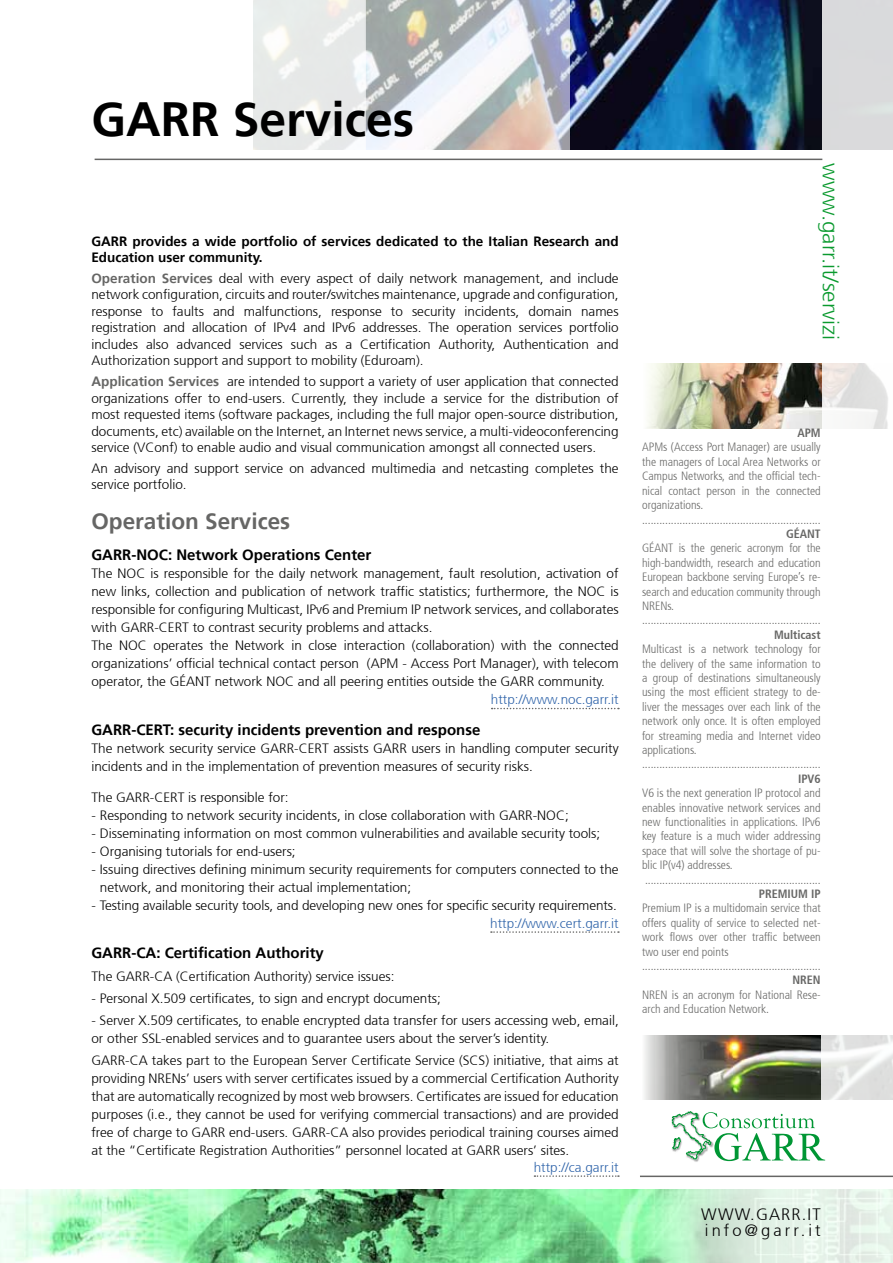
<style>
.page{position:relative;width:893px;height:1263px;background:#fff}
.page>*{position:absolute;margin:0;border:0;box-sizing:border-box;transform-origin:0 0}
.t1{font:700 48px "Frutiger 65";color:#000}
.t2{font:300 22.5px "Frutiger 45";color:#0b9a2f}
.t3{font:700 22.5px "Frutiger 65";color:#666665}
.t4{font:300 16.5px/16.5px "Frutiger 45";letter-spacing:.19em;color:#000}
.t5{font:700 15px "Frutiger 65";color:#000}
.t6{font:300 13.5px/18px "Frutiger 45";color:#000}
.t7{font:700 13.5px/16.5px "Frutiger 65";color:#000}
.t8{font:300 13.5px "Frutiger 45";color:#2e63a9}
.t9{font:300 condensed 12px/14.4px "Frutiger 47";color:#666665}
.t10{font:700 condensed 12px "Frutiger 67";color:#666665}
.s1{font-family:"Frutiger 65";font-weight:700;color:#666665}
</style>
<div class="page">
<hr style="left:95px;top:159px;width:727px;height:1px;background:#666665">
<img style="left:647px;top:364px;width:175px;height:64px">
<img style="left:644px;top:1035px;width:177px;height:64px">
<hr style="left:640px;top:1175px;width:253px;height:2px;background:#666665">
<img style="left:570px;top:0;width:253px;height:150px">
<svg style="left:253px;top:0;width:113px;height:150px;background:#eaecea"></svg>
<svg style="left:366px;top:0;width:204px;height:150px"></svg>
<div style="left:823px;top:0;width:70px;height:156px;background:#d9dadc"></div>
<img style="left:0;top:1189px;width:640px;height:74px">
<svg style="left:821px;top:1035px;width:72px;height:65px;fill:#e0e1e0"></svg>
<svg style="left:822px;top:363px;width:66px;height:66px"></svg>
<svg style="left:640px;top:1189px;width:253px;height:74px;background:#d3f0da"></svg>
<svg style="left:671px;top:1111px;width:154px;height:50px"></svg>
<svg style="left:492px;top:708px;width:127px;height:1px"></svg>
<svg style="left:491px;top:931px;width:128px;height:2px"></svg>
<svg style="left:534px;top:1175px;width:85px;height:2px"></svg>
<h1 class="t1" style="left:91px;top:91px;width:324px">GARR Services</h1>
<p class="t7" style="left:91px;top:233px;width:529px">GARR provides a wide portfolio of services dedicated to the Italian Research and<br>Education user community.</p>
<p class="t6" style="left:91px;top:270px;width:529px;line-height:16.5px;text-align:justify"><span class="s1">Operation Services</span> deal with every aspect of daily network management, and include network configuration, circuits and router/switches maintenance, upgrade and configuration, response to faults and malfunctions, response to security incidents, domain names registration and allocation of IPv4 and IPv6 addresses. The operation services portfolio includes also advanced services such as a Certification Authority, Authentication and Authorization support and support to mobility (Eduroam).</p>
<p class="t6" style="left:91px;top:373px;width:529px;line-height:16.5px;text-align:justify"><span class="s1">Application Services</span> are intended to support a variety of user application that connected organizations offer to end-users. Currently, they include a service for the distribution of most requested items (software packages, including the full major open-source distribution, documents, etc) available on the Internet, an Internet news service, a multi-videoconferencing service (VConf) to enable audio and visual communication amongst all connected users.</p>
<p class="t6" style="left:91px;top:460px;width:529px;line-height:16.5px">An advisory and support service on advanced multimedia and netcasting completes the service portfolio.</p>
<h2 class="t3" style="left:91px;top:508px;width:200px">Operation Services</h2>
<p class="t5" style="left:91px;top:546px;width:282px">GARR-NOC: Network Operations Center</p>
<p class="t6" style="left:91px;top:564px;width:529px">The NOC is responsible for the daily network management, fault resolution, activation of new links, collection and publication of network traffic statistics; furthermore, the NOC is responsible for configuring Multicast, IPv6 and Premium IP network services, and collaborates with GARR-CERT to contrast security problems and attacks.<br>The NOC operates the Network in close interaction (collaboration) with the connected organizations’ official technical contact person (APM - Access Port Manager), with telecom operator, the GÉANT network NOC and all peering entities outside the GARR community.</p>
<p class="t8" style="left:491px;top:692px;width:129px">http://www.noc.garr.it</p>
<p class="t5" style="left:91px;top:721px;width:390px">GARR-CERT: security incidents prevention and response</p>
<p class="t6" style="left:91px;top:739px;width:529px">The network security service GARR-CERT assists GARR users in handling computer security incidents and in the implementation of prevention measures of security risks.</p>
<p class="t6" style="left:91px;top:788px;width:199px">The GARR-CERT is responsible for:</p>
<p class="t6" style="left:91px;top:806px;width:479px">- Responding to network security incidents, in close collaboration with GARR-NOC;</p>
<p class="t6" style="left:91px;top:824px;width:510px">- Disseminating information on most common vulnerabilities and available security tools;</p>
<p class="t6" style="left:91px;top:842px;width:206px">- Organising tutorials for end-users;</p>
<p class="t6" style="left:100px;top:860px;width:520px;text-indent:-9px">- Issuing directives defining minimum security requirements for computers connected to the network, and monitoring their actual implementation;</p>
<p class="t6" style="left:91px;top:896px;width:527px">- Testing available security tools, and developing new ones for specific security requirements.</p>
<p class="t8" style="left:490px;top:915px;width:130px">http://www.cert.garr.it</p>
<p class="t5" style="left:91px;top:944px;width:234px">GARR-CA: Certification Authority</p>
<p class="t6" style="left:91px;top:967px;width:305px">The GARR-CA (Certification Authority) service issues:</p>
<p class="t6" style="left:91px;top:989px;width:351px">- Personal X.509 certificates, to sign and encrypt documents;</p>
<p class="t6" style="left:91px;top:1012px;width:529px">- Server X.509 certificates, to enable encrypted data transfer for users accessing web, email, or other SSL-enabled services and to guarantee users about the server’s identity.</p>
<p class="t6" style="left:91px;top:1052px;width:529px;text-align:justify">GARR-CA takes part to the European Server Certificate Service (SCS) initiative, that aims at providing NRENs’ users with server certificates issued by a commercial Certification Authority that are automatically recognized by most web browsers. Certificates are issued for education purposes (i.e., they cannot be used for verifying commercial transactions) and are provided free of charge to GARR end-users. GARR-CA also provides periodical training courses aimed at the “Certificate Registration Authorities” personnel located at GARR users’ sites.</p>
<p class="t8" style="left:534px;top:1159px;width:87px">http://ca.garr.it</p>
<h2 class="t2" style="left:843px;top:163px;width:178px;rotate:90deg">www.garr.it/servizi</h2>
<p class="t10" style="left:797px;top:426px;width:25px">APM</p>
<p class="t9" style="left:642px;top:440px;width:180px">APMs (Access Port Manager) are usually the managers of Local Area Networks or Campus Networks, and the official tech&shy;nical contact person in the connected organizations. ..............................................................</p>
<p class="t10" style="left:786px;top:527px;width:36px">GÉANT</p>
<p class="t9" style="left:642px;top:541px;width:180px">GÉANT is the generic acronym for the high-bandwidth, research and education European backbone serving Europe’s re&shy;search and education community through NRENs. ..............................................................</p>
<p class="t10" style="left:774px;top:627px;width:48px">Multicast</p>
<p class="t9" style="left:642px;top:642px;width:180px">Multicast is a network technology for the delivery of the same information to a group of destinations simultaneously using the most efficient strategy to de&shy;liver the messages over each link of the network only once. It is often employed for streaming media and Internet video applications. ..............................................................</p>
<p class="t10" style="left:798px;top:771px;width:24px">IPV6</p>
<p class="t9" style="left:642px;top:786px;width:180px">V6 is the next generation IP protocol and enables innovative network services and new functionalities in applications. IPv6 key feature is a much wider addressing space that will solve the shortage of pu&shy;blic IP(v4) addresses. .............................................................</p>
<p class="t10" style="left:759px;top:887px;width:63px">PREMIUM IP</p>
<p class="t9" style="left:642px;top:901px;width:180px">Premium IP is a multidomain service that offers quality of service to selected net&shy;work flows over other traffic between two user end points ..............................................................</p>
<p class="t10" style="left:792px;top:973px;width:30px">NREN</p>
<p class="t9" style="left:642px;top:987px;width:180px">NREN is an acronym for National Rese&shy;arch and Education Network.</p>
<p class="t4" style="left:701px;top:1206px;width:121px">WWW.GARR.IT info@garr.it</p>
</div>
